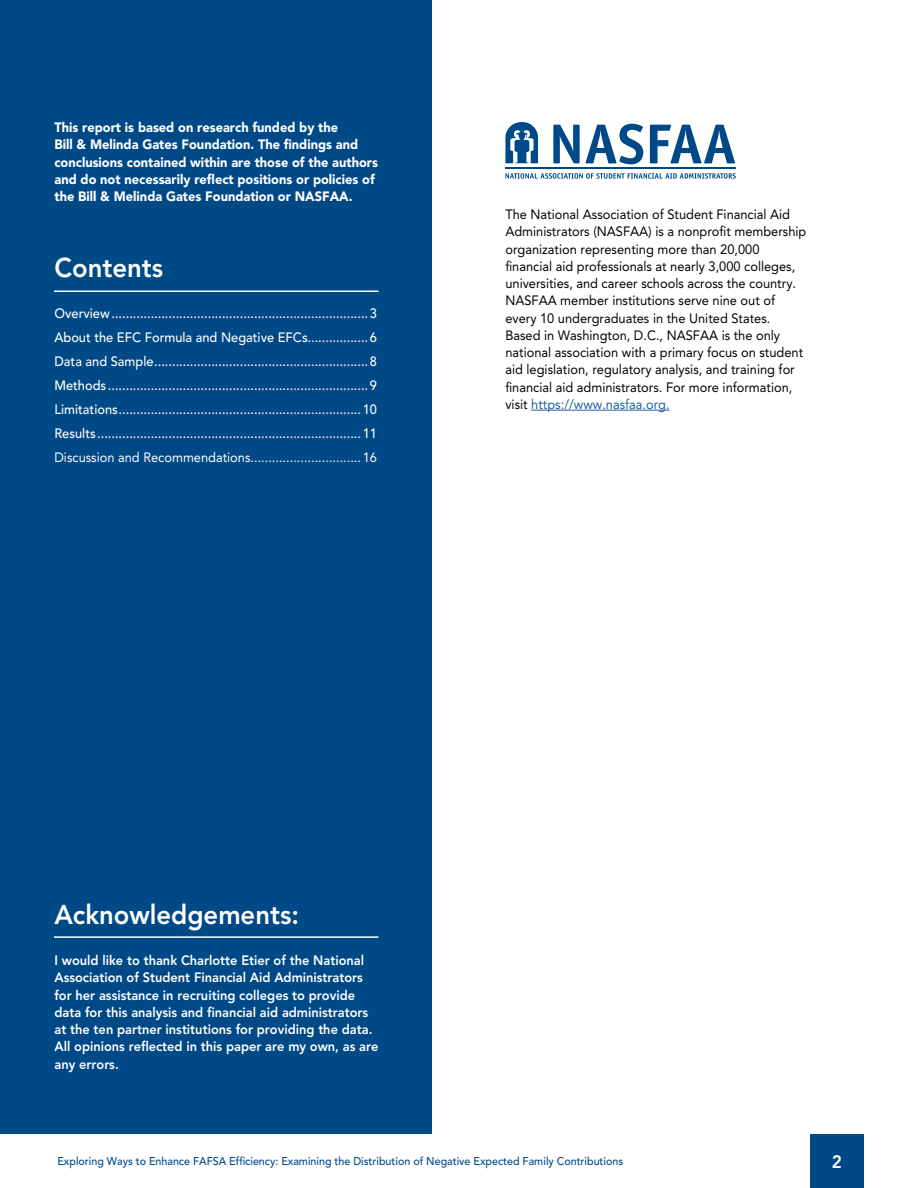
<style>
.page{position:relative;width:918px;height:1188px;background:#fff}
.page>*{position:absolute;margin:0;border:0;box-sizing:border-box;transform-origin:0 0}
.t1{font:800 27px "Avenir LT Std";color:#fff;scale:.95 1}
.t2{font:800 18px "Avenir LT Std";color:#fff;scale:.95 1}
.t3{font:13.5px/17.2px "Avenir LT Std";color:#000;scale:.95 1}
.t4{font:500 13.5px/24px "Avenir LT Std";color:#fff;text-align:justify;scale:.95 1}
.t5{font:800 13.5px/17.2px "Avenir LT Std";color:#fff;scale:.95 1}
.t6{font:900 13.5px/17.2px "Avenir LT Std";color:#fff;scale:.95 1}
.t7{font:13.5px "Avenir LT Std";color:#fff;scale:.95 1}
.t8{font:500 11.25px "Avenir LT Std";color:#004987;scale:.95 1}
.s1{color:#215e9e}
</style>
<div class="page">
<div style="left:810px;top:1134px;width:54px;height:54px;background:#004987"></div>
<div style="left:0;top:0;width:432px;height:1134px;background:#004987"></div>
<hr style="left:531px;top:410px;width:139px;height:1px;background:#215e9e">
<svg style="left:553px;top:125px;width:27px;height:38px"></svg>
<svg style="left:586px;top:124px;width:57px;height:40px"></svg>
<svg style="left:650px;top:125px;width:85px;height:38px"></svg>
<svg style="left:505px;top:173px;width:231px;height:6px"></svg>
<svg style="left:505px;top:122px;width:33px;height:41px"></svg>
<hr style="left:505px;top:168px;width:231px;height:1px;background:#004988">
<hr style="left:54px;top:291px;width:324px;height:1px;background:#fff">
<hr style="left:54px;top:936px;width:324px;height:2px;background:#fff">
<p class="t6" style="left:54px;top:119px;width:342px">This report is based on research funded by the<br>Bill &amp; Melinda Gates Foundation. The findings and conclusions contained within are those of the authors and do not necessarily reflect positions or policies of the Bill &amp; Melinda Gates Foundation or NASFAA.</p>
<h1 class="t1" style="left:54px;top:251px;width:116px">Contents</h1>
<p class="t4" style="left:54px;top:302px;width:341px">Overview........................................................................3<br>About the EFC Formula and Negative EFCs.................6<br>Data and Sample............................................................8<br>Methods .........................................................................9<br>Limitations....................................................................10<br>Results ..........................................................................11</p>
<p class="t7" style="left:54px;top:449px;width:341px">Discussion and Recommendations...............................16</p>
<p class="t3" style="left:505px;top:206px;width:318px">The National Association of Student Financial Aid Administrators (NASFAA) is a nonprofit membership organization representing more than 20,000 financial aid professionals at nearly 3,000 colleges, universities, and career schools across the country.<br>NASFAA member institutions serve nine out of every 10 undergraduates in the United States.<br>Based in Washington, D.C., NASFAA is the only national association with a primary focus on student aid legislation, regulatory analysis, and training for financial aid administrators. For more information, visit <span class="s1">https://www.nasfaa.org.</span></p>
<h1 class="t1" style="left:54px;top:899px;width:259px">Acknowledgements:</h1>
<p class="t5" style="left:54px;top:952px;width:343px">I would like to thank Charlotte Etier of the National Association of Student Financial Aid Administrators for her assistance in recruiting colleges to provide data for this analysis and financial aid administrators at the ten partner institutions for providing the data.<br>All opinions reflected in this paper are my own, as are any errors.</p>
<p class="t8" style="left:57px;top:1155px;width:597px">Exploring Ways to Enhance FAFSA Efficiency: Examining the Distribution of Negative Expected Family Contributions</p>
<h2 class="t2" style="left:832px;top:1151px;width:12px">2</h2>
</div>
